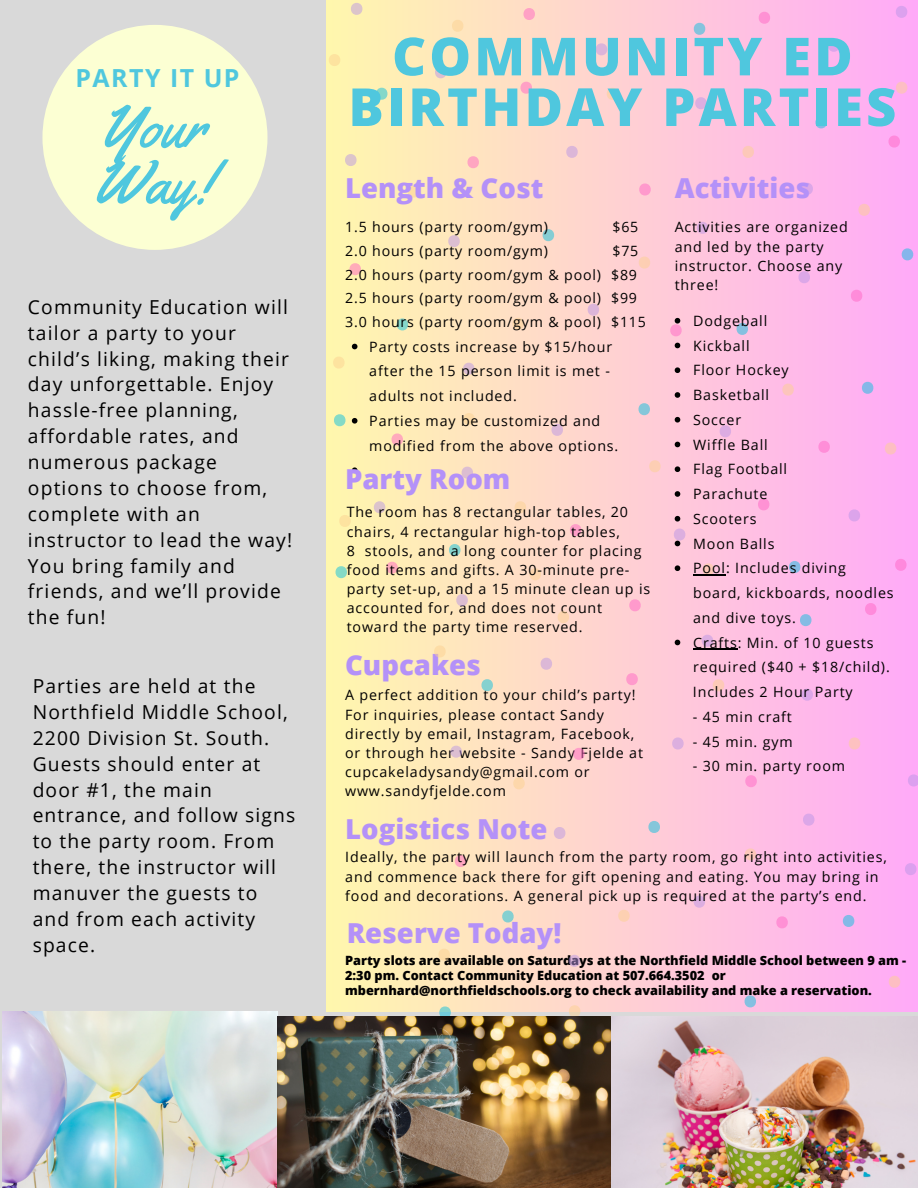
<style>
.page{position:relative;width:918px;height:1188px;background:#d9d9d9}
.page>*{position:absolute;margin:0;border:0;box-sizing:border-box;transform-origin:0 0}
.t1{font:59.25px/55.9px "Yellowtail";color:#4fc7de}
.t2{font:800 52.5px/50.7px "Open Sans";letter-spacing:.06em;color:#4fc7de;text-align:center}
.t3{font:800 27.6px "Open Sans";color:#b491f8}
.t4{font:700 24.9px "Open Sans";letter-spacing:.06em;color:#4fc7de}
.t5{font:19.2px/25.8px "Open Sans";letter-spacing:.06em;color:#000}
.t6{font:14.25px/19.2px "Open Sans";letter-spacing:.06em;color:#000}
.t7{font:800 12.75px/14.9px "Open Sans";color:#000}
</style>
<div class="page">
<img style="left:3px;top:1012px;width:274px;height:176px">
<div style="left:327px;top:0;width:591px;height:1011px;background:linear-gradient(to right,#fff7ad,#ffaaf8)"></div>
<div style="left:42px;top:25px;width:225px;height:225px;background:#fcffd3;border-radius:50%"></div>
<svg style="left:347px;top:8px;width:562px;height:12px;background:#fecdd3"></svg>
<svg style="left:329px;top:20px;width:580px;height:560px;background:#fed0d1"></svg>
<svg style="left:352px;top:344px;width:5px;height:5px"></svg>
<svg style="left:352px;top:418px;width:5px;height:6px"></svg>
<svg style="left:352px;top:467px;width:5px;height:6px"></svg>
<svg style="left:453px;top:599px;width:465px;height:12px;background:#fec6da"></svg>
<svg style="left:434px;top:611px;width:484px;height:405px;background:#fdc9d9"></svg>
<img style="left:277px;top:1016px;width:641px;height:172px">
<svg style="left:675px;top:318px;width:5px;height:6px"></svg>
<svg style="left:675px;top:343px;width:5px;height:5px"></svg>
<svg style="left:675px;top:367px;width:5px;height:6px"></svg>
<svg style="left:675px;top:392px;width:5px;height:6px"></svg>
<svg style="left:675px;top:417px;width:5px;height:6px"></svg>
<svg style="left:675px;top:442px;width:5px;height:5px"></svg>
<svg style="left:675px;top:466px;width:5px;height:6px"></svg>
<svg style="left:675px;top:491px;width:5px;height:6px"></svg>
<svg style="left:675px;top:516px;width:5px;height:6px"></svg>
<svg style="left:675px;top:541px;width:5px;height:5px"></svg>
<svg style="left:675px;top:565px;width:5px;height:6px"></svg>
<hr style="left:693px;top:574px;width:33px;height:2px;background:#000">
<svg style="left:675px;top:640px;width:5px;height:5px"></svg>
<hr style="left:693px;top:649px;width:45px;height:1px;background:#000">
<p class="t4" style="left:75px;top:60px;width:166px">PARTY IT UP</p>
<p class="t1" style="left:93px;top:99px;width:121px">Your<br>Way!</p>
<p class="t5" style="left:28px;top:293px;width:266px">Community Education will tailor a party to your child’s liking, making their day unforgettable. Enjoy hassle-free planning, affordable rates, and numerous package options to choose from, complete with an instructor to lead the way!</p>
<p class="t5" style="left:28px;top:552px;width:254px">You bring family and friends, and we’ll provide the fun!</p>
<p class="t5" style="left:33px;top:673px;width:264px">Parties are held at the<br>Northfield Middle School,<br>2200 Division St. South.<br>Guests should enter at door #1, the main entrance, and follow signs to the party room. From there, the instructor will manuver the guests to and from each activity space.</p>
<p class="t2" style="left:348px;top:30px;width:549px">COMMUNITY ED<br>BIRTHDAY PARTIES</p>
<p class="t3" style="left:345px;top:169px;width:200px">Length &amp; Cost</p>
<p class="t6" style="left:345px;top:217px;width:204px">1.5 hours (party room/gym)</p>
<p class="t6" style="left:612px;top:217px;width:27px">$65</p>
<p class="t6" style="left:345px;top:241px;width:204px">2.0 hours (party room/gym)</p>
<p class="t6" style="left:612px;top:241px;width:27px">$75</p>
<p class="t6" style="left:345px;top:264px;width:293px">2.0 hours (party room/gym &amp; pool) $89</p>
<p class="t6" style="left:345px;top:288px;width:293px">2.5 hours (party room/gym &amp; pool) $99</p>
<p class="t6" style="left:345px;top:312px;width:302px">3.0 hours (party room/gym &amp; pool) $115</p>
<p class="t6" style="left:369px;top:334px;width:244px;line-height:24.8px">Party costs increase by $15/hour after the 15 person limit is met - adults not included.</p>
<p class="t6" style="left:369px;top:408px;width:251px;line-height:24.8px">Parties may be customized and modified from the above options.</p>
<p class="t3" style="left:345px;top:459px;width:167px">Party Room</p>
<p class="t6" style="left:347px;top:502px;width:305px">The room has 8 rectangular tables, 20 chairs, 4 rectangular high-top tables,<br>8 stools, and a long counter for placing food items and gifts. A 30-minute pre&shy;party set-up, and a 15 minute clean up is accounted for, and does not count toward the party time reserved.</p>
<p class="t3" style="left:345px;top:645px;width:137px">Cupcakes</p>
<p class="t6" style="left:345px;top:685px;width:299px">A perfect addition to your child’s party!<br>For inquiries, please contact Sandy directly by email, Instagram, Facebook, or through her website - Sandy Fjelde at cupcakeladysandy@gmail.com or www.sandyfjelde.com</p>
<p class="t3" style="left:675px;top:169px;width:137px">Activities</p>
<p class="t6" style="left:675px;top:217px;width:175px">Activities are organized and led by the party instructor. Choose any three!</p>
<p class="t6" style="left:693px;top:311px;width:76px">Dodgeball</p>
<p class="t6" style="left:693px;top:335px;width:58px">Kickball</p>
<p class="t6" style="left:693px;top:360px;width:97px">Floor Hockey</p>
<p class="t6" style="left:693px;top:385px;width:77px">Basketball</p>
<p class="t6" style="left:693px;top:410px;width:50px">Soccer</p>
<p class="t6" style="left:693px;top:434px;width:76px">Wiffle Ball</p>
<p class="t6" style="left:693px;top:459px;width:96px">Flag Football</p>
<p class="t6" style="left:693px;top:484px;width:76px">Parachute</p>
<p class="t6" style="left:693px;top:509px;width:65px">Scooters</p>
<p class="t6" style="left:693px;top:533px;width:83px">Moon Balls</p>
<p class="t6" style="left:693px;top:555px;width:202px;line-height:24.8px">Pool: Includes diving board, kickboards, noodles and dive toys.</p>
<p class="t6" style="left:693px;top:630px;width:198px;line-height:24.8px">Crafts: Min. of 10 guests required ($40 + $18/child).</p>
<p class="t6" style="left:693px;top:682px;width:161px">Includes 2 Hour Party</p>
<p class="t6" style="left:693px;top:707px;width:101px">- 45 min craft</p>
<p class="t6" style="left:693px;top:731px;width:101px">- 45 min. gym</p>
<p class="t6" style="left:693px;top:756px;width:154px">- 30 min. party room</p>
<p class="t3" style="left:345px;top:809px;width:204px">Logistics Note</p>
<p class="t6" style="left:345px;top:847px;width:543px">Ideally, the party will launch from the party room, go right into activities, and commence back there for gift opening and eating. You may bring in food and decorations. A general pick up is required at the party’s end.</p>
<p class="t3" style="left:347px;top:914px;width:216px">Reserve Today!</p>
<p class="t7" style="left:345px;top:953px;width:563px">Party slots are available on Saturdays at the Northfield Middle School between 9 am -<br>2:30 pm. Contact Community Education at 507.664.3502 or mbernhard@northfieldschools.org to check availability and make a reservation.</p>
</div>
